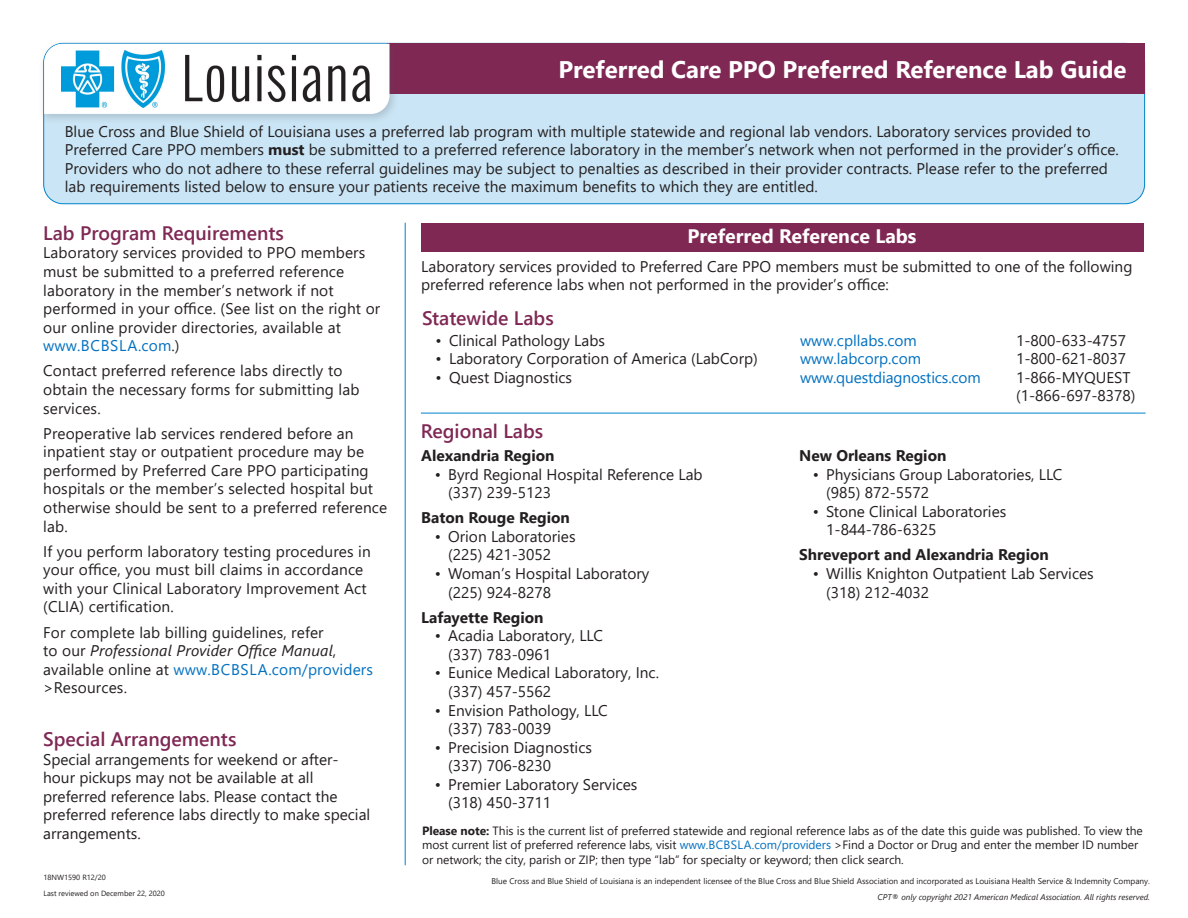
<style>
.page{position:relative;width:1188px;height:918px;background:#fff}
.page>*{position:absolute;margin:0;border:0;box-sizing:border-box;transform-origin:0 0}
.t1{font:700 24px "Segoe UI";color:#fff}
.t2{font:600 19.5px "Segoe UI";color:#7f2854}
.t3{font:700 19.5px "Segoe UI";color:#fff}
.t4{font:15.45px/18.6px "Segoe UI";color:#231f20}
.t5{font:700 15.45px "Segoe UI";color:#231f20}
.t6{font:15.45px "Segoe UI";color:#0070c0}
.t7{font:12px/14.4px "Segoe UI";letter-spacing:-.005em;color:#231f20}
.t8{font:8.25px "Segoe UI";color:#231f20}
.t9{font:italic 8.25px "Segoe UI";color:#231f20}
.t10{font:7.5px "Segoe UI";color:#231f20}
.s1{font-weight:700}
.s2{color:#0070c0}
.s3{font-style:italic}
</style>
<div class="page">
<div style="left:421px;top:223px;width:722px;height:29px;background:#7f2854"></div>
<div style="left:44px;top:43px;width:1101px;height:161px;background:#cae5f5;border-radius:19px"></div>
<div style="left:387px;top:43px;width:758px;height:51px;background:#7f2854"></div>
<div style="left:38px;top:39px;width:361px;height:85px;background:#54555a;opacity:.25"></div>
<div style="left:44px;top:44px;width:346px;height:70px;background:#fff"></div>
<img style="left:61px;top:51px;width:308px;height:56px">
<hr style="left:405px;top:223px;width:1px;height:642px;background:#0083ca">
<hr style="left:421px;top:413px;width:725px;height:1px;background:#0083ca">
<p class="t1" style="left:558px;top:47px;width:570px">Preferred Care PPO Preferred Reference Lab Guide</p>
<p class="t4" style="left:65px;top:120px;width:1056px">Blue Cross and Blue Shield of Louisiana uses a preferred lab program with multiple statewide and regional lab vendors. Laboratory services provided to Preferred Care PPO members <span class="s1">must</span> be submitted to a preferred reference laboratory in the member’s network when not performed in the provider’s office.<br>Providers who do not adhere to these referral guidelines may be subject to penalties as described in their provider contracts. Please refer to the preferred lab requirements listed below to ensure your patients receive the maximum benefits to which they are entitled.</p>
<p class="t2" style="left:43px;top:215px;width:242px">Lab Program Requirements</p>
<p class="t4" style="left:43px;top:242px;width:339px">Laboratory services provided to PPO members must be submitted to a preferred reference laboratory in the member’s network if not performed in your office. (See list on the right or our online provider directories, available at <span class="s2">www.BCBSLA.com</span>.)</p>
<p class="t4" style="left:43px;top:360px;width:318px">Contact preferred reference labs directly to obtain the necessary forms for submitting lab services.</p>
<p class="t4" style="left:43px;top:423px;width:346px">Preoperative lab services rendered before an inpatient stay or outpatient procedure may be performed by Preferred Care PPO participating hospitals or the member’s selected hospital but otherwise should be sent to a preferred reference lab.</p>
<p class="t4" style="left:43px;top:541px;width:329px">If you perform laboratory testing procedures in your office, you must bill claims in accordance with your Clinical Laboratory Improvement Act (CLIA) certification.</p>
<p class="t4" style="left:43px;top:622px;width:331px">For complete lab billing guidelines, refer<br>to our <span class="s3">Professional Provider Office Manual</span>, available online at <span class="s2">www.BCBSLA.com/providers </span>&gt;Resources.</p>
<p class="t2" style="left:43px;top:721px;width:195px">Special Arrangements</p>
<p class="t4" style="left:43px;top:748px;width:329px">Special arrangements for weekend or after&shy;hour pickups may not be available at all preferred reference labs. Please contact the preferred reference labs directly to make special arrangements.</p>
<p class="t10" style="left:44px;top:870px;width:64px">18NW1590 R12/20</p>
<p class="t10" style="left:44px;top:886px;width:123px">Last reviewed on December 22, 2020</p>
<p class="t3" style="left:688px;top:218px;width:230px">Preferred Reference Labs</p>
<p class="t4" style="left:421px;top:256px;width:713px">Laboratory services provided to Preferred Care PPO members must be submitted to one of the following preferred reference labs when not performed in the provider’s office:</p>
<p class="t2" style="left:422px;top:300px;width:133px">Statewide Labs</p>
<p class="t4" style="left:436px;top:329px;width:171px">• Clinical Pathology Labs</p>
<p class="t6" style="left:800px;top:325px;width:118px">www.cpllabs.com</p>
<p class="t4" style="left:1016px;top:329px;width:112px">1-800-633-4757</p>
<p class="t4" style="left:436px;top:348px;width:324px">• Laboratory Corporation of America (LabCorp)</p>
<p class="t6" style="left:800px;top:344px;width:123px">www.labcorp.com</p>
<p class="t4" style="left:1016px;top:348px;width:112px">1-800-621-8037</p>
<p class="t4" style="left:436px;top:366px;width:138px">• Quest Diagnostics</p>
<p class="t6" style="left:800px;top:363px;width:182px">www.questdiagnostics.com</p>
<p class="t4" style="left:1016px;top:366px;width:121px">1-866-MYQUEST (1-866-697-8378)</p>
<p class="t2" style="left:421px;top:413px;width:124px">Regional Labs</p>
<p class="t5" style="left:421px;top:441px;width:135px">Alexandria Region</p>
<p class="t4" style="left:448px;top:463px;width:256px;text-indent:-14px">• Byrd Regional Hospital Reference Lab (337) 239-5123</p>
<p class="t5" style="left:421px;top:503px;width:150px">Baton Rouge Region</p>
<p class="t4" style="left:448px;top:526px;width:129px;text-indent:-14px">• Orion Laboratories (225) 421-3052</p>
<p class="t4" style="left:448px;top:563px;width:203px;text-indent:-14px">• Woman’s Hospital Laboratory (225) 924-8278</p>
<p class="t5" style="left:421px;top:603px;width:124px">Lafayette Region</p>
<p class="t4" style="left:448px;top:625px;width:156px;text-indent:-14px">• Acadia Laboratory, LLC (337) 783-0961</p>
<p class="t4" style="left:448px;top:662px;width:212px;text-indent:-14px">• Eunice Medical Laboratory, Inc. (337) 457-5562</p>
<p class="t4" style="left:448px;top:699px;width:161px;text-indent:-14px">• Envision Pathology, LLC (337) 783-0039</p>
<p class="t4" style="left:448px;top:736px;width:145px;text-indent:-14px">• Precision Diagnostics (337) 706-8230</p>
<p class="t4" style="left:448px;top:774px;width:191px;text-indent:-14px">• Premier Laboratory Services (318) 450-3711</p>
<p class="t5" style="left:799px;top:441px;width:149px">New Orleans Region</p>
<p class="t4" style="left:826px;top:463px;width:238px;text-indent:-14px">• Physicians Group Laboratories, LLC (985) 872-5572</p>
<p class="t4" style="left:826px;top:501px;width:182px;text-indent:-14px">• Stone Clinical Laboratories<br>1-844-786-6325</p>
<p class="t5" style="left:799px;top:540px;width:251px">Shreveport and Alexandria Region</p>
<p class="t4" style="left:826px;top:563px;width:269px;text-indent:-14px">• Willis Knighton Outpatient Lab Services (318) 212-4032</p>
<p class="t7" style="left:422px;top:822px;width:722px"><span class="s1">Please note:</span> This is the current list of preferred statewide and regional reference labs as of the date this guide was published. To view the most current list of preferred reference labs, visit <span class="s2">www.BCBSLA.com/providers</span> &gt;Find a Doctor or Drug and enter the member ID number or network; the city, parish or ZIP; then type “lab” for specialty or keyword; then click search.</p>
<p class="t8" style="left:492px;top:873px;width:660px">Blue Cross and Blue Shield of Louisiana is an independent licensee of the Blue Cross and Blue Shield Association and incorporated as Louisiana Health Service &amp; Indemnity Company.</p>
<p class="t9" style="left:878px;top:889px;width:274px">CPT® only copyright 2021 American Medical Association. All rights reserved.</p>
</div>
